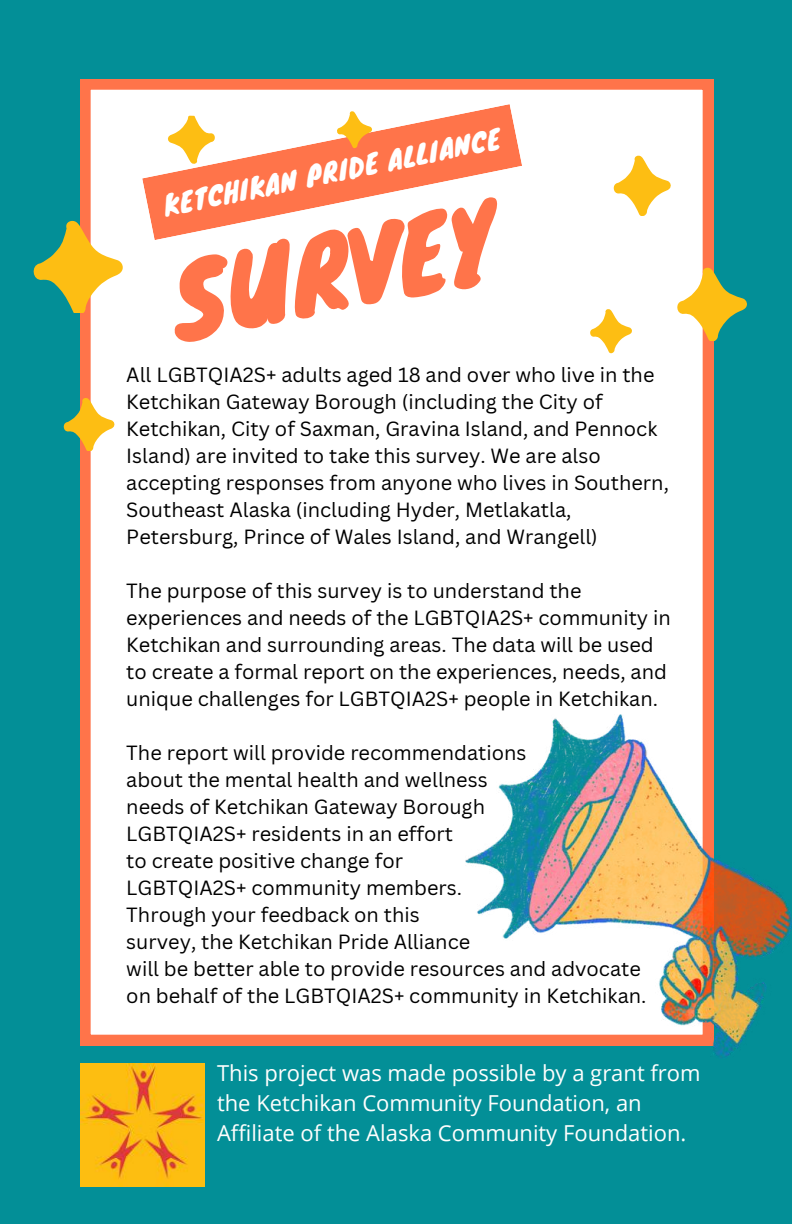
<style>
.page{position:relative;width:792px;height:1224px;background:#038f97}
.page>*{position:absolute;margin:0;border:0;box-sizing:border-box;transform-origin:0 0}
.t1{font:98px "Knewave";color:#ff744a}
.t2{font:26px "Knewave";color:#fff}
.t3{font:22px/30px "Open Sans";color:#fefefd}
.t4{font:20px/27px "Canva Sans";color:#000}
</style>
<div class="page">
<div style="left:80px;top:79px;width:633px;height:966px;background:#fff"></div>
<img style="left:465px;top:715px;width:327px;height:343px">
<svg style="left:33px;top:218px;width:97px;height:95px"></svg>
<svg style="left:63px;top:397px;width:55px;height:54px"></svg>
<svg style="left:675px;top:266px;width:72px;height:75px"></svg>
<svg style="left:612px;top:154px;width:63px;height:61px;background:#fee5a1"></svg>
<svg style="left:589px;top:308px;width:46px;height:45px;background:#fee5a1"></svg>
<svg style="left:142px;top:104px;width:380px;height:136px;background:#ffbba7"></svg>
<svg style="left:336px;top:111px;width:39px;height:37px"></svg>
<svg style="left:165px;top:115px;width:52px;height:51px;background:#fee5a3"></svg>
<img style="left:80px;top:1063px;width:125px;height:123px">
<h2 class="t2" style="left:160px;top:184px;width:344px;rotate:-11deg">KETCHIKAN PRIDE ALLIANCE</h2>
<h1 class="t1" style="left:156px;top:228px;width:330px;rotate:-12deg">SURVEY</h1>
<p class="t4" style="left:126px;top:360px;width:544px">All LGBTQIA2S+ adults aged 18 and over who live in the Ketchikan Gateway Borough (including the City of Ketchikan, City of Saxman, Gravina Island, and Pennock Island) are invited to take this survey. We are also accepting responses from anyone who lives in Southern, Southeast Alaska (including Hyder, Metlakatla, Petersburg, Prince of Wales Island, and Wrangell)</p>
<p class="t4" style="left:126px;top:576px;width:546px">The purpose of this survey is to understand the experiences and needs of the LGBTQIA2S+ community in Ketchikan and surrounding areas. The data will be used to create a formal report on the experiences, needs, and unique challenges for LGBTQIA2S+ people in Ketchikan.</p>
<p class="t4" style="left:126px;top:738px;width:522px">The report will provide recommendations<br>about the mental health and wellness<br>needs of Ketchikan Gateway Borough<br>LGBTQIA2S+ residents in an effort<br>to create positive change for<br>LGBTQIA2S+ community members.<br>Through your feedback on this<br>survey, the Ketchikan Pride Alliance<br>will be better able to provide resources and advocate on behalf of the LGBTQIA2S+ community in Ketchikan.</p>
<p class="t3" style="left:217px;top:1057px;width:485px">This project was made possible by a grant from the Ketchikan Community Foundation, an<br>Affiliate of the Alaska Community Foundation.</p>
</div>
